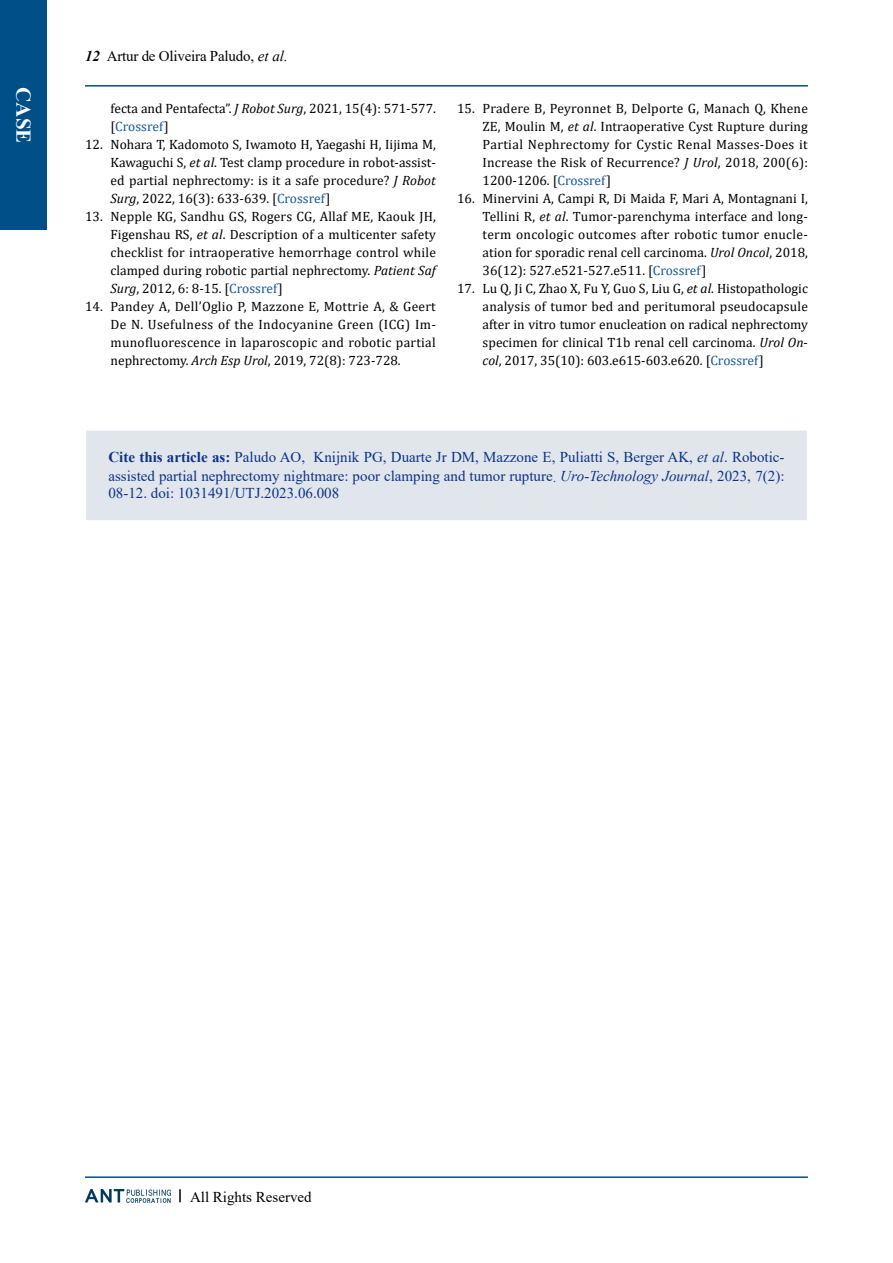
<style>
.page{position:relative;width:893px;height:1263px;background:#fff}
.page>*{position:absolute;margin:0;border:0;box-sizing:border-box;transform-origin:0 0}
.t1{font:700 21px "Times New Roman";color:#fff}
.t2{font:15px/19px "Times New Roman";color:#0c3388}
.t3{font:15px "Times New Roman";letter-spacing:-.015em;color:#000}
.t4{font:13.5px/18px "Cambria";color:#000;text-align:justify}
.s1{font-weight:700;font-style:italic}
.s2{font-style:italic}
.s3{color:#15599f}
.s4{font-weight:700}
.s5{font-family:"Adobe Song Std";font-weight:300}
</style>
<div class="page">
<hr style="left:85px;top:85px;width:723px;height:2px;background:#004f88">
<hr style="left:85px;top:1176px;width:723px;height:2px;background:#004f88">
<img style="left:85px;top:1189px;width:85px;height:13px">
<svg style="left:179px;top:1189px;width:2px;height:13px"></svg>
<div style="left:0;top:0;width:47px;height:230px;background:#004f88"></div>
<div style="left:85px;top:429px;width:723px;height:93px;background:#e1e6ec;border:2px solid #fff"></div>
<h1 class="t1" style="left:39px;top:87px;width:58px;rotate:90deg">CASE</h1>
<p class="t3" style="left:85px;top:46px;width:204px"><span class="s1">12</span> Artur de Oliveira Paludo, <span class="s2">et al.</span></p>
<p class="t4" style="left:111px;top:99px;width:327px">fecta and Pentafecta”. <span class="s2">J Robot Surg</span>, 2021, 15(4): 571-577. [<span class="s3">Crossref</span>]</p>
<p class="t4" style="left:111px;top:135px;width:327px;text-indent:-26px">12. Nohara T, Kadomoto S, Iwamoto H, Yaegashi H, Iijima M, Kawaguchi S, <span class="s2">et al</span>. Test clamp procedure in robot-assist&shy;ed partial nephrectomy: is it a safe procedure? <span class="s2">J Robot Surg</span>, 2022, 16(3): 633-639. [<span class="s3">Crossref</span>]</p>
<p class="t4" style="left:111px;top:207px;width:327px;text-indent:-26px">13. Nepple KG, Sandhu GS, Rogers CG, Allaf ME, Kaouk JH, Figenshau RS, <span class="s2">et al</span>. Description of a multicenter safety checklist for intraoperative hemorrhage control while clamped during robotic partial nephrectomy. <span class="s2">Patient Saf Surg</span>, 2012, 6: 8-15. [<span class="s3">Crossref</span>]</p>
<p class="t4" style="left:111px;top:297px;width:327px;text-indent:-26px">14. Pandey A, Dell’Oglio P, Mazzone E, Mottrie A, &amp; Geert De N. Usefulness of the Indocyanine Green (ICG) Im&shy;munofluorescence in laparoscopic and robotic partial nephrectomy. <span class="s2">Arch Esp Urol</span>, 2019, 72(8): 723-728.</p>
<p class="t4" style="left:483px;top:99px;width:327px;text-indent:-26px">15. Pradere B, Peyronnet B, Delporte G, Manach Q, Khene ZE, Moulin M, <span class="s2">et al</span>. Intraoperative Cyst Rupture during Partial Nephrectomy for Cystic Renal Masses-Does it Increase the Risk of Recurrence? <span class="s2">J Urol</span>, 2018, 200(6):<br>1200-1206. [<span class="s3">Crossref</span>]</p>
<p class="t4" style="left:483px;top:189px;width:327px;text-indent:-26px">16. Minervini A, Campi R, Di Maida F, Mari A, Montagnani I, Tellini R, <span class="s2">et al</span>. Tumor-parenchyma interface and long&shy;term oncologic outcomes after robotic tumor enucle&shy;ation for sporadic renal cell carcinoma. <span class="s2">Urol Oncol</span>, 2018, 36(12): 527.e521-527.e511. [<span class="s3">Crossref</span>]</p>
<p class="t4" style="left:483px;top:279px;width:327px;text-indent:-26px">17. Lu Q, Ji C, Zhao X, Fu Y, Guo S, Liu G, <span class="s2">et al</span>. Histopathologic analysis of tumor bed and peritumoral pseudocapsule after in vitro tumor enucleation on radical nephrectomy specimen for clinical T1b renal cell carcinoma. <span class="s2">Urol On&shy;col</span>, 2017, 35(10): 603.e615-603.e620. [<span class="s3">Crossref</span>]</p>
<p class="t2" style="left:108px;top:447px;width:678px"><span class="s4">Cite this article as:</span> Paludo AO, Knijnik PG, Duarte Jr DM, Mazzone E, Puliatti S, Berger AK, <span class="s2">et al</span>. Robotic&shy;assisted partial nephrectomy nightmare: poor clamping and tumor rupture<span class="s5">.</span> <span class="s2">Uro-Technology Journal</span>, 2023, 7(2):</p>
<p class="t2" style="left:108px;top:483px;width:232px">08-12. doi: 1031491/UTJ.2023.06.008</p>
<p class="t3" style="left:190px;top:1186px;width:123px">All Rights Reserved</p>
</div>
